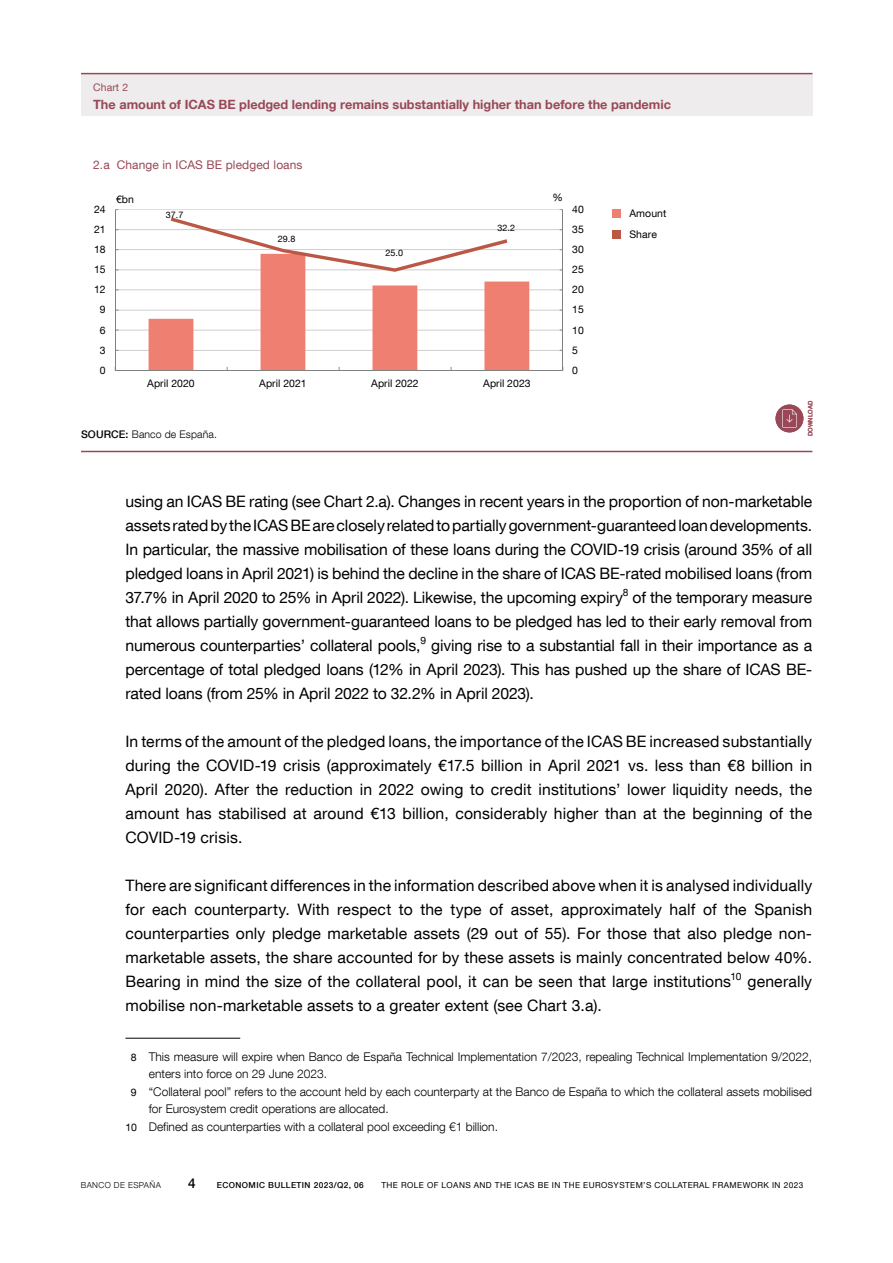
<style>
.page{position:relative;width:893px;height:1263px;background:#fff}
.page>*{position:absolute;margin:0;border:0;box-sizing:border-box;transform-origin:0 0}
.Texto_artículo{font:15.75px/24px "Bd E Neue Helvetica";letter-spacing:.005em;color:#000;text-align:justify}
.t1{font:500 13.5px "Bd E Neue Helvetica";color:#000}
.t2{font:700 12.75px "Bd E Neue Helvetica";color:#984856}
.Citas_10_texto{font:300 12px/16.5px "Bd E Neue Helvetica";color:#000}
.t3{font:12px "Bd E Neue Helvetica";letter-spacing:.01em;color:#984856}
.t4{font:10.5px "Bd E Neue Helvetica";color:#000}
.t5{font:300 10.5px "Bd E Neue Helvetica";letter-spacing:.01em;color:#000}
.t6{font:10.5px "Bd E Neue Helvetica";letter-spacing:.01em;color:#984856}
.t7{font:9px "Bd E Neue Helvetica";letter-spacing:.005em;color:#000}
.t8{font:8.25px "Bd E Neue Helvetica";letter-spacing:.05em;color:#000}
.t9{font:500 8.25px "Bd E Neue Helvetica";letter-spacing:.05em;color:#000}
.t10{font:300 8.25px "Bd E Neue Helvetica";letter-spacing:.05em;color:#000}
.t11{font:500 6px "Bd E Neue Helvetica";color:#984856}
.s1{font-weight:500}
.s2{font-weight:400;font-size:10.5px}
</style>
<div class="page">
<hr style="left:125px;top:1038px;width:115px;height:1px;background:#000">
<div style="left:81px;top:74px;width:731px;height:42px;background:#efeced"></div>
<hr style="left:81px;top:451px;width:731px;height:1px;background:#984856">
<div style="left:613px;top:230px;width:8px;height:9px;background:#ba5845"></div>
<div style="left:613px;top:209px;width:8px;height:9px;background:#ef7f70"></div>
<hr style="left:115px;top:350px;width:448px;height:1px;background:#a6a5a5">
<hr style="left:115px;top:330px;width:448px;height:1px;background:#a6a5a5">
<hr style="left:115px;top:310px;width:448px;height:1px;background:#a6a5a5">
<hr style="left:115px;top:290px;width:448px;height:1px;background:#a6a5a5">
<hr style="left:115px;top:270px;width:448px;height:1px;background:#a6a5a5">
<hr style="left:115px;top:249px;width:448px;height:1px;background:#a6a5a5">
<hr style="left:115px;top:229px;width:448px;height:1px;background:#a6a5a5">
<hr style="left:115px;top:210px;width:448px;height:1px;background:#a6a5a5">
<hr style="left:563px;top:210px;width:1px;height:160px;background:#7f8080">
<hr style="left:115px;top:210px;width:1px;height:160px;background:#7f8080">
<hr style="left:115px;top:370px;width:448px;height:1px;background:#7f8080">
<svg style="left:149px;top:217px;width:380px;height:153px"></svg>
<hr style="left:81px;top:73px;width:731px;height:1px;background:#984856">
<div style="left:775px;top:404px;width:28px;height:28px;background:#984856;border-radius:50%"></div>
<svg style="left:782px;top:409px;width:15px;height:19px"></svg>
<p class="t6" style="left:93px;top:81px;width:37px">Chart 2</p>
<p class="t2" style="left:93px;top:96px;width:579px">The amount of ICAS BE pledged lending remains substantially higher than before the pandemic</p>
<p class="t3" style="left:93px;top:157px;width:211px">2.a Change in ICAS BE pledged loans</p>
<p class="t4" style="left:116px;top:193px;width:19px">€bn</p>
<p class="t4" style="left:552px;top:190px;width:12px">%</p>
<p class="t4" style="left:94px;top:203px;width:13px">24</p>
<p class="t4" style="left:94px;top:223px;width:13px">21</p>
<p class="t4" style="left:94px;top:243px;width:13px">18</p>
<p class="t4" style="left:572px;top:203px;width:13px">40</p>
<p class="t7" style="left:166px;top:209px;width:19px">37.7</p>
<p class="t4" style="left:629px;top:207px;width:39px">Amount</p>
<p class="t7" style="left:278px;top:233px;width:19px">29.8</p>
<p class="t7" style="left:385px;top:247px;width:19px">25.0</p>
<p class="t7" style="left:497px;top:222px;width:19px">32.2</p>
<p class="t4" style="left:572px;top:223px;width:13px">35</p>
<p class="t4" style="left:629px;top:228px;width:29px">Share</p>
<p class="t4" style="left:572px;top:243px;width:13px">30</p>
<p class="t4" style="left:94px;top:263px;width:13px">15</p>
<p class="t4" style="left:572px;top:263px;width:13px">25</p>
<p class="t4" style="left:94px;top:283px;width:13px">12</p>
<p class="t4" style="left:572px;top:283px;width:13px">20</p>
<p class="t4" style="left:100px;top:303px;width:7px">9</p>
<p class="t4" style="left:572px;top:303px;width:13px">15</p>
<p class="t4" style="left:100px;top:323px;width:7px">6</p>
<p class="t4" style="left:572px;top:323px;width:13px">10</p>
<p class="t4" style="left:100px;top:343px;width:7px">3</p>
<p class="t4" style="left:572px;top:343px;width:7px">5</p>
<p class="t4" style="left:100px;top:363px;width:7px">0</p>
<p class="t4" style="left:572px;top:363px;width:7px">0</p>
<p class="t4" style="left:147px;top:377px;width:49px">April 2020</p>
<p class="t4" style="left:259px;top:377px;width:49px">April 2021</p>
<p class="t4" style="left:371px;top:377px;width:49px">April 2022</p>
<p class="t4" style="left:483px;top:377px;width:49px">April 2023</p>
<p class="t5" style="left:81px;top:428px;width:137px"><span class="s1">SOURCE:</span> Banco de España.</p>
<p class="t11" style="left:807px;top:436px;width:37px;rotate:-90deg">DOWNLOAD</p>
<p class="Texto_artículo" style="left:125px;top:489px;width:688px">using an ICAS BE rating (see Chart 2.a). Changes in recent years in the proportion of non-marketable assets rated by the ICAS BE are closely related to partially government-guaranteed loan developments.<br>In particular, the massive mobilisation of these loans during the COVID-19 crisis (around 35% of all pledged loans in April 2021) is behind the decline in the share of ICAS BE-rated mobilised loans (from 37.7% in April 2020 to 25% in April 2022). Likewise, the upcoming expiry<sup>8</sup> of the temporary measure that allows partially government-guaranteed loans to be pledged has led to their early removal from numerous counterparties’ collateral pools,<sup>9</sup> giving rise to a substantial fall in their importance as a percentage of total pledged loans (12% in April 2023). This has pushed up the share of ICAS BE&shy;rated loans (from 25% in April 2022 to 32.2% in April 2023).</p>
<p class="Texto_artículo" style="left:125px;top:729px;width:688px">In terms of the amount of the pledged loans, the importance of the ICAS BE increased substantially during the COVID-19 crisis (approximately €17.5 billion in April 2021 vs. less than €8 billion in April 2020). After the reduction in 2022 owing to credit institutions’ lower liquidity needs, the amount has stabilised at around €13 billion, considerably higher than at the beginning of the COVID-19 crisis.</p>
<p class="Texto_artículo" style="left:125px;top:873px;width:688px">There are significant differences in the information described above when it is analysed individually for each counterparty. With respect to the type of asset, approximately half of the Spanish counterparties only pledge marketable assets (29 out of 55). For those that also pledge non&shy;marketable assets, the share accounted for by these assets is mainly concentrated below 40%.<br>Bearing in mind the size of the collateral pool, it can be seen that large institutions<sup>10</sup> generally mobilise non-marketable assets to a greater extent (see Chart 3.a).</p>
<p class="Citas_10_texto" style="left:149px;top:1048px;width:665px;text-indent:-18px"><span class="s2">8</span> This measure will expire when Banco de España Technical Implementation 7/2023, repealing Technical Implementation 9/2022, enters into force on 29 June 2023.</p>
<p class="Citas_10_texto" style="left:149px;top:1083px;width:665px;text-indent:-18px"><span class="s2">9</span> “Collateral pool” refers to the account held by each counterparty at the Banco de España to which the collateral assets mobilised for Eurosystem credit operations are allocated.</p>
<p class="Citas_10_texto" style="left:125px;top:1118px;width:374px"><span class="s2">10</span> Defined as counterparties with a collateral pool exceeding €1 billion.</p>
<p class="t10" style="left:81px;top:1180px;width:82px">BANCO DE ESPAÑA</p>
<p class="t1" style="left:188px;top:1175px;width:9px">4</p>
<p class="t9" style="left:217px;top:1180px;width:148px">ECONOMIC BULLETIN 2023/Q2, 06</p>
<p class="t8" style="left:381px;top:1180px;width:423px">THE ROLE OF LOANS AND THE ICAS BE IN THE EUROSYSTEM’S COLLATERAL FRAMEWORK IN 2023</p>
</div>
